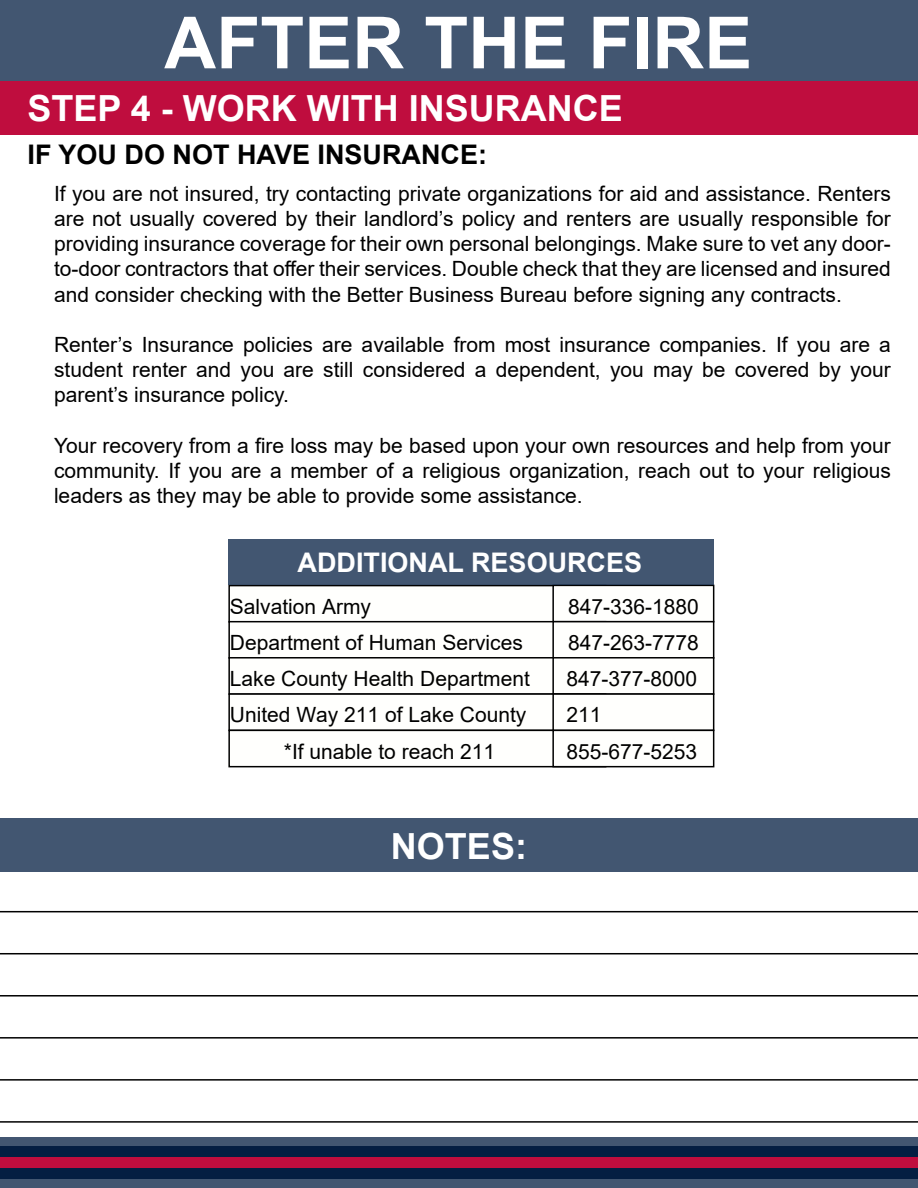
<style>
.page{position:relative;width:918px;height:1188px;background:#fff}
.page>*{position:absolute;margin:0;border:0;box-sizing:border-box;transform-origin:0 0}
.t1{font:700 72px "Arial";color:#fff}
.t2{font:700 36px "Arial";color:#fff}
.t3{font:700 27px "Arial";color:#000}
.t4{font:700 27px "Arial";color:#fff}
.t5{font:21px/25.2px "Arial";color:#000;text-align:justify}
</style>
<div class="page">
<div style="left:0;top:1137px;width:918px;height:51px;background:#425671"></div>
<div style="left:0;top:1147px;width:918px;height:32px;background:#041e42"></div>
<div style="left:0;top:1157px;width:918px;height:11px;background:#bf0d3e"></div>
<div style="left:0;top:0;width:918px;height:81px;background:#425671"></div>
<div style="left:0;top:81px;width:918px;height:54px;background:#bf0d3e"></div>
<div style="left:0;top:818px;width:918px;height:54px;background:#425671"></div>
<hr style="left:0;top:911px;width:918px;height:1px;background:#000">
<hr style="left:0;top:953px;width:918px;height:1px;background:#000">
<hr style="left:0;top:995px;width:918px;height:2px;background:#000">
<hr style="left:0;top:1037px;width:918px;height:2px;background:#000">
<hr style="left:0;top:1079px;width:918px;height:2px;background:#000">
<hr style="left:0;top:1121px;width:918px;height:2px;background:#000">
<div style="left:228px;top:585px;width:378px;height:38px;border:2px solid #000"></div>
<div style="left:553px;top:585px;width:161px;height:37px;background:#fffffd"></div>
<div style="left:552px;top:585px;width:162px;height:37px;border:2px solid #000"></div>
<div style="left:228px;top:540px;width:486px;height:45px;background:#425671"></div>
<div style="left:228px;top:621px;width:378px;height:38px;border:2px solid #000"></div>
<div style="left:553px;top:622px;width:161px;height:36px;background:#fffffd"></div>
<div style="left:552px;top:621px;width:162px;height:38px;border:2px solid #000"></div>
<div style="left:228px;top:657px;width:378px;height:38px;border:2px solid #000"></div>
<div style="left:553px;top:658px;width:161px;height:36px;background:#fffffd"></div>
<div style="left:552px;top:657px;width:162px;height:38px;border:2px solid #000"></div>
<div style="left:228px;top:693px;width:378px;height:38px;border:2px solid #000"></div>
<div style="left:228px;top:730px;width:378px;height:37px;border:2px solid #000"></div>
<div style="left:553px;top:694px;width:161px;height:36px;background:#fffffd"></div>
<div style="left:552px;top:693px;width:162px;height:38px;border:2px solid #000"></div>
<div style="left:553px;top:730px;width:161px;height:37px;background:#fffffd"></div>
<div style="left:552px;top:730px;width:162px;height:37px;border:2px solid #000"></div>
<h1 class="t1" style="left:164px;top:-8px;width:590px">AFTER THE FIRE</h1>
<h2 class="t2" style="left:28px;top:83px;width:597px">STEP 4 - WORK WITH INSURANCE</h2>
<p class="t3" style="left:28px;top:135px;width:461px">IF YOU DO NOT HAVE INSURANCE:</p>
<p class="t5" style="left:54px;top:181px;width:838px">If you are not insured, try contacting private organizations for aid and assistance. Renters are not usually covered by their landlord’s policy and renters are usually responsible for providing insurance coverage for their own personal belongings. Make sure to vet any door&shy;to-door contractors that offer their services. Double check that they are licensed and insured and consider checking with the Better Business Bureau before signing any contracts.</p>
<p class="t5" style="left:54px;top:332px;width:838px">Renter’s Insurance policies are available from most insurance companies. If you are a student renter and you are still considered a dependent, you may be covered by your parent’s insurance policy.</p>
<p class="t5" style="left:54px;top:433px;width:838px">Your recovery from a fire loss may be based upon your own resources and help from your community. If you are a member of a religious organization, reach out to your religious leaders as they may be able to provide some assistance.</p>
<p class="t4" style="left:298px;top:543px;width:346px">ADDITIONAL RESOURCES</p>
<p class="t5" style="left:230px;top:594px;width:143px">Salvation Army</p>
<p class="t5" style="left:230px;top:630px;width:294px">Department of Human Services</p>
<p class="t5" style="left:230px;top:666px;width:301px">Lake County Health Department</p>
<p class="t5" style="left:230px;top:702px;width:298px">United Way 211 of Lake County</p>
<p class="t5" style="left:284px;top:738px;width:213px">*If unable to reach 211</p>
<p class="t5" style="left:567px;top:588px;width:134px;line-height:36.3px;text-align:left">847-336-1880<br>847-263-7778<br>847-377-8000<br>211<br>855-677-5253</p>
<h2 class="t2" style="left:391px;top:821px;width:138px">NOTES:</h2>
</div>
